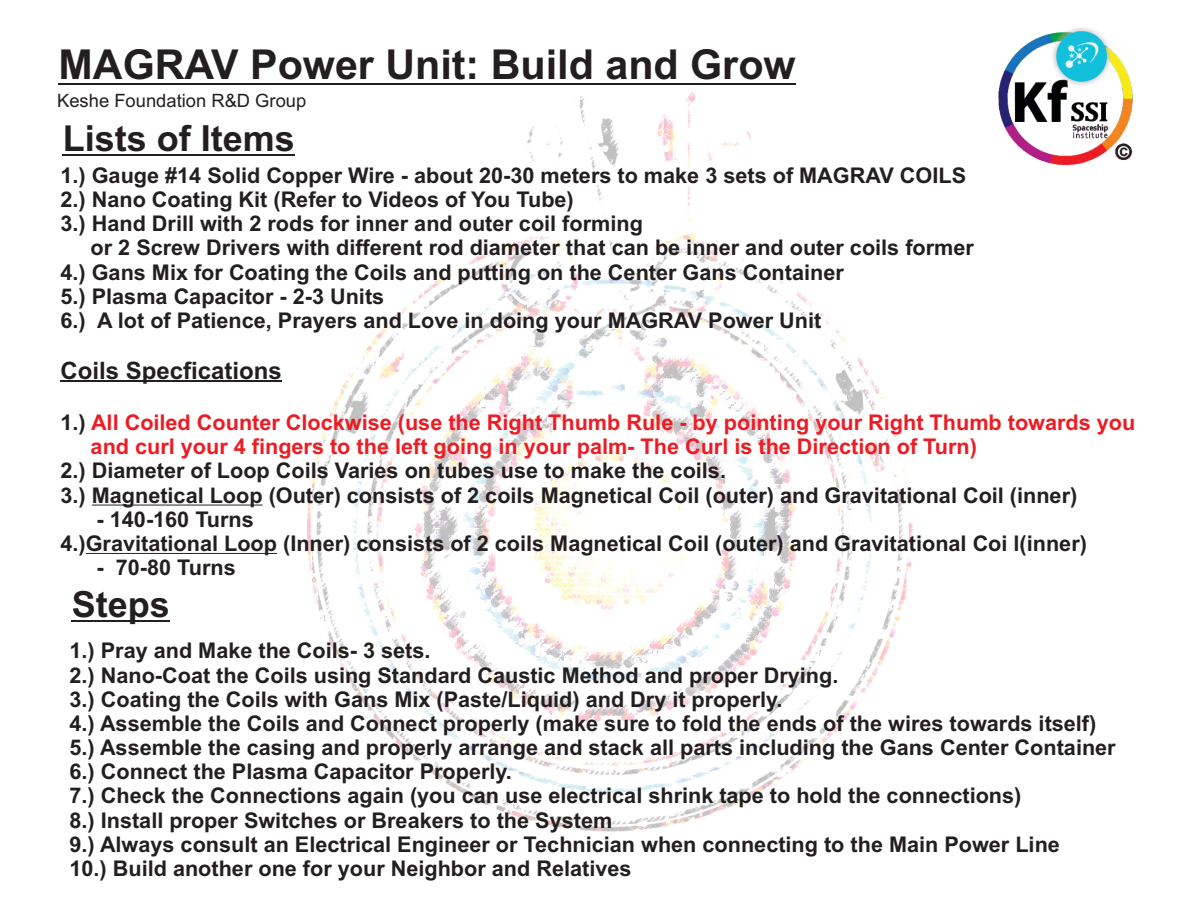
<style>
.page{position:relative;width:1188px;height:918px;background:#fff}
.page>*{position:absolute;margin:0;border:0;box-sizing:border-box;transform-origin:0 0}
.t1{font:700 41.25px "Arial";color:#231f20}
.t2{font:700 36px "Arial";color:#231f20}
.t3{font:700 24px "Arial";color:#231f20}
.t4{font:700 21.6px/24.2px "Arial";color:#231f20}
.t5{font:700 21.6px "Arial";color:#ed1c24}
.t6{font:18.45px "Arial";color:#231f20}
.s1{color:#231f20}
</style>
<div class="page">
<img style="left:307px;top:92px;width:606px;height:740px">
<hr style="left:59px;top:83px;width:737px;height:2px;background:#231f20">
<img style="left:998px;top:27px;width:135px;height:139px">
<hr style="left:61px;top:381px;width:221px;height:1px;background:#231f20">
<hr style="left:92px;top:505px;width:171px;height:1px;background:#231f20">
<hr style="left:86px;top:553px;width:191px;height:1px;background:#231f20">
<hr style="left:63px;top:155px;width:232px;height:1px;background:#231f20">
<hr style="left:72px;top:620px;width:98px;height:2px;background:#231f20">
<h1 class="t1" style="left:59px;top:49px;width:739px">MAGRAV Power Unit: Build and Grow</h1>
<p class="t6" style="left:57px;top:94px;width:251px">Keshe Foundation R&amp;D Group</p>
<h2 class="t2" style="left:63px;top:125px;width:234px">Lists of Items</h2>
<p class="t4" style="left:61px;top:165px;width:907px">1.) Gauge #14 Solid Copper Wire - about 20-30 meters to make 3 sets of MAGRAV COILS<br>2.) Nano Coating Kit (Refer to Videos of You Tube)<br>3.) Hand Drill with 2 rods for inner and outer coil forming</p>
<p class="t4" style="left:61px;top:238px;width:915px;text-indent:30px">or 2 Screw Drivers with different rod diameter that can be inner and outer coils former 4.) Gans Mix for Coating the Coils and putting on the Center Gans Container<br>5.) Plasma Capacitor - 2-3 Units<br>6.) A lot of Patience, Prayers and Love in doing your MAGRAV Power Unit</p>
<p class="t3" style="left:61px;top:361px;width:223px">Coils Specfications</p>
<p class="t5" style="left:61px;top:414px;width:1076px"><span class="s1">1.)</span> All Coiled Counter Clockwise (use the Right Thumb Rule - by pointing your Right Thumb towards you</p>
<p class="t4" style="left:61px;top:461px;width:1018px">2.) Diameter of Loop Coils Varies on tubes use to make the coils.<br>3.) Magnetical Loop (Outer) consists of 2 coils Magnetical Coil (outer) and Gravitational Coil (inner)</p>
<p class="t4" style="left:61px;top:509px;width:1028px;text-indent:36px">- 140-160 Turns<br>4.)Gravitational Loop (Inner) consists of 2 coils Magnetical Coil (outer) and Gravitational Coi l(inner)</p>
<p class="t4" style="left:97px;top:558px;width:141px">- 70-80 Turns</p>
<p class="t5" style="left:91px;top:438px;width:888px">and curl your 4 fingers to the left going in your palm- The Curl is the Direction of Turn)</p>
<h2 class="t2" style="left:72px;top:590px;width:100px">Steps</h2>
<p class="t4" style="left:70px;top:641px;width:1048px">1.) Pray and Make the Coils- 3 sets.<br>2.) Nano-Coat the Coils using Standard Caustic Method and proper Drying.<br>3.) Coating the Coils with Gans Mix (Paste/Liquid) and Dry it properly.<br>4.) Assemble the Coils and Connect properly (make sure to fold the ends of the wires towards itself)<br>5.) Assemble the casing and properly arrange and stack all parts including the Gans Center Container 6.) Connect the Plasma Capacitor Properly.<br>7.) Check the Connections again (you can use electrical shrink tape to hold the connections)<br>8.) Install proper Switches or Breakers to the System<br>9.) Always consult an Electrical Engineer or Technician when connecting to the Main Power Line<br>10.) Build another one for your Neighbor and Relatives</p>
</div>
